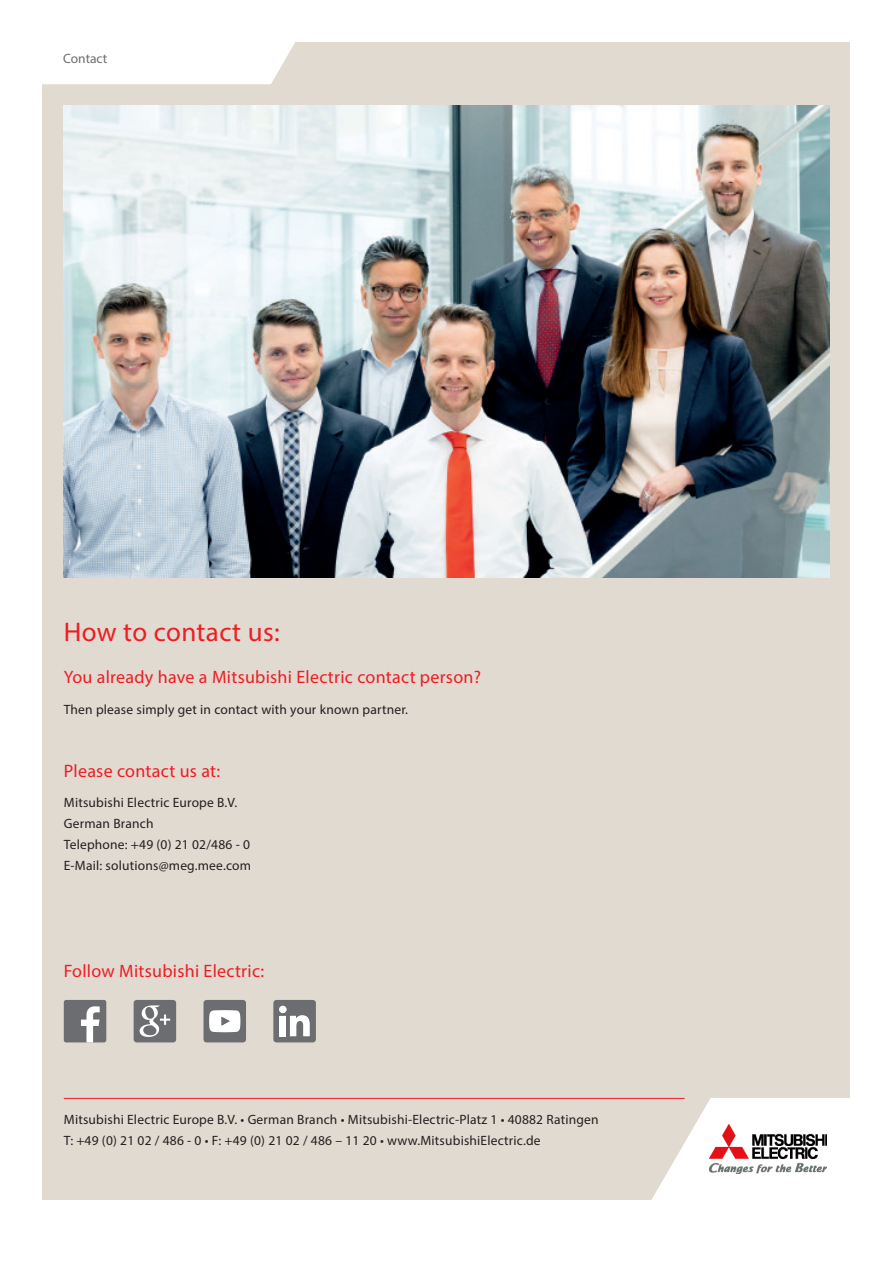
<style>
.page{position:relative;width:893px;height:1263px;background:#fff}
.page>*{position:absolute;margin:0;border:0;box-sizing:border-box;transform-origin:0 0}
.t1{font:27px "Myriad Pro";letter-spacing:.015em;color:#ee1d23}
.t2{font:18px "Myriad Pro";letter-spacing:.015em;color:#ee1d23}
.t3{font:13.5px/21px "Myriad Pro";letter-spacing:.015em;color:#231f20}
.t4{font:13.5px "Myriad Pro";color:#6c6d70}
</style>
<div class="page">
<div style="left:43px;top:43px;width:807px;height:1157px;background:#e1dad1"></div>
<svg style="left:43px;top:42px;width:264px;height:42px"></svg>
<hr style="left:64px;top:1098px;width:621px;height:1px;background:#ee1d23">
<img style="left:64px;top:105px;width:765px;height:473px">
<div style="left:64px;top:1000px;width:42px;height:42px;background:#6c6d70;border-radius:2px"></div>
<svg style="left:81px;top:1006px;width:19px;height:36px"></svg>
<svg style="left:273px;top:1000px;width:43px;height:42px"></svg>
<div style="left:134px;top:1000px;width:42px;height:42px;background:#6c6d70;border-radius:3px"></div>
<svg style="left:140px;top:1005px;width:30px;height:32px"></svg>
<div style="left:203px;top:1000px;width:43px;height:42px;background:#6c6d70;border-radius:3px"></div>
<svg style="left:209px;top:1010px;width:31px;height:22px"></svg>
<svg style="left:649px;top:1098px;width:201px;height:102px"></svg>
<img style="left:710px;top:1125px;width:117px;height:49px">
<p class="t4" style="left:63px;top:51px;width:46px">Contact</p>
<h1 class="t1" style="left:64px;top:615px;width:217px">How to contact us:</h1>
<h2 class="t2" style="left:64px;top:666px;width:419px">You already have a Mitsubishi Electric contact person?</h2>
<p class="t3" style="left:64px;top:699px;width:346px">Then please simply get in contact with your known partner.</p>
<h2 class="t2" style="left:64px;top:760px;width:158px">Please contact us at:</h2>
<p class="t3" style="left:64px;top:792px;width:189px">Mitsubishi Electric Europe B.V.<br>German Branch<br>Telephone: +49 (0) 21 02/486 - 0<br>E-Mail: solutions@meg.mee.com</p>
<h2 class="t2" style="left:64px;top:960px;width:202px">Follow Mitsubishi Electric:</h2>
<p class="t3" style="left:64px;top:1108px;width:536px">Mitsubishi Electric Europe B.V. • German Branch • Mitsubishi-Electric-Platz 1 • 40882 Ratingen<br>T: +49 (0) 21 02 / 486 - 0 • F: +49 (0) 21 02 / 486 – 11 20 • www.MitsubishiElectric.de</p>
</div>
